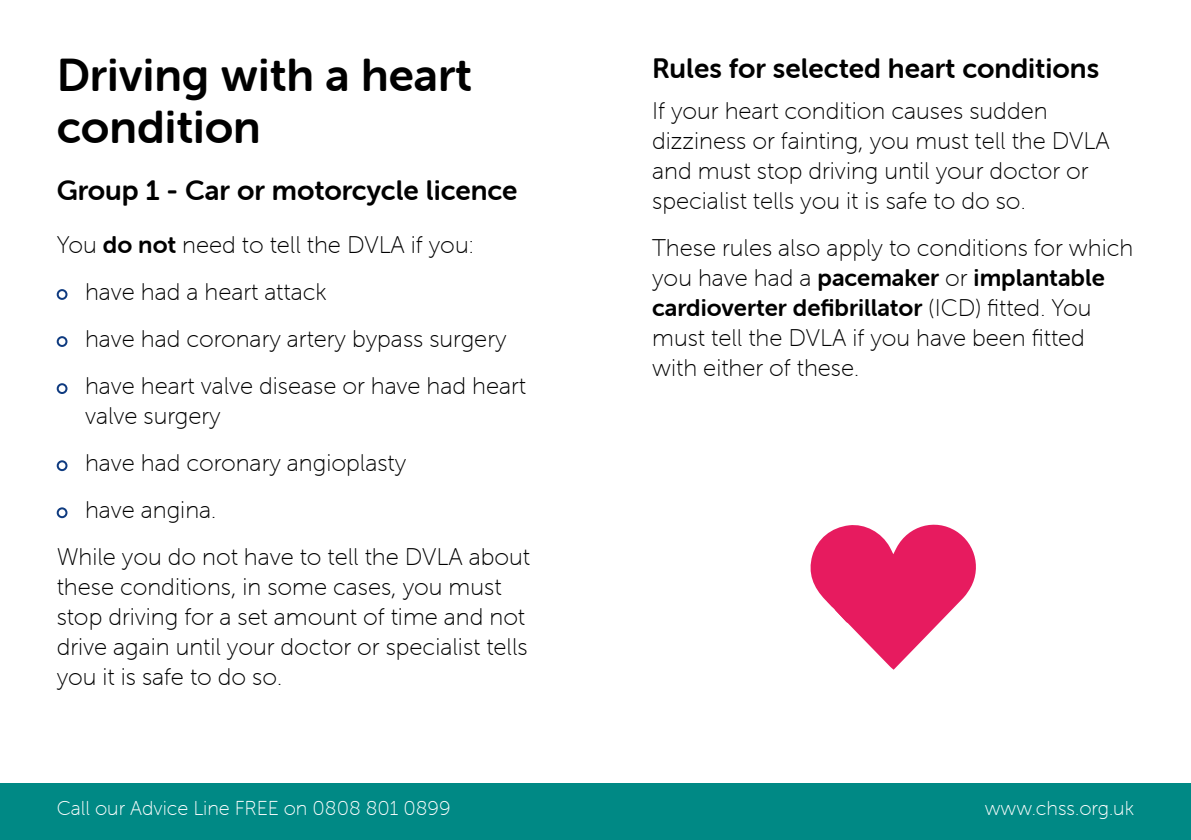
<style>
.page{position:relative;width:1191px;height:840px;background:#fff}
.page>*{position:absolute;margin:0;border:0;box-sizing:border-box;transform-origin:0 0}
.t1{font:46px/52px "Museo Sans Rounded 700";color:#000}
.t2{font:28px "Museo Sans Rounded 700";color:#000}
.t3{font:24px/30px "Museo Sans Rounded 100";color:#000}
.t4{font:24px/30px "Museo Sans Rounded 700";color:#000}
.t5{font:20px "Museo Sans Rounded 100";color:#fff}
.s1{font-family:"Museo Sans Rounded 700"}
.s2{font-family:"Museo Sans Rounded 100"}
</style>
<div class="page">
<div style="left:578px;top:782px;width:613px;height:57px;background:#008985"></div>
<div style="left:0;top:782px;width:612px;height:57px;background:#008985"></div>
<div style="left:57px;top:289px;width:10px;height:11px;border:2px solid #0f3b80;border-radius:50%"></div>
<div style="left:57px;top:336px;width:10px;height:11px;border:2px solid #0f3b80;border-radius:50%"></div>
<div style="left:57px;top:383px;width:10px;height:11px;border:2px solid #0f3b80;border-radius:50%"></div>
<div style="left:57px;top:460px;width:10px;height:11px;border:2px solid #0f3b80;border-radius:50%"></div>
<div style="left:57px;top:507px;width:10px;height:11px;border:2px solid #0f3b80;border-radius:50%"></div>
<svg style="left:810px;top:524px;width:166px;height:145px"></svg>
<h1 class="t1" style="left:57px;top:49px;width:417px">Driving with a heart condition</h1>
<p class="t2" style="left:57px;top:175px;width:462px">Group 1 - Car or motorcycle licence</p>
<p class="t3" style="left:85px;top:221px;width:442px;line-height:47px;text-indent:-28px">You <span class="s1">do not</span> need to tell the DVLA if you: have had a heart attack<br>have had coronary artery bypass surgery have heart valve disease or have had heart</p>
<p class="t3" style="left:85px;top:401px;width:137px">valve surgery</p>
<p class="t3" style="left:85px;top:448px;width:323px">have had coronary angioplasty</p>
<p class="t3" style="left:85px;top:495px;width:133px">have angina.</p>
<p class="t3" style="left:57px;top:542px;width:475px">While you do not have to tell the DVLA about</p>
<p class="t3" style="left:57px;top:572px;width:472px">these conditions, in some cases, you must stop driving for a set amount of time and not drive again until your doctor or specialist tells you it is safe to do so.</p>
<p class="t2" style="left:652px;top:52px;width:448px">Rules for selected heart conditions</p>
<p class="t3" style="left:652px;top:96px;width:459px">If your heart condition causes sudden dizziness or fainting, you must tell the DVLA and must stop driving until your doctor or specialist tells you it is safe to do so.</p>
<p class="t3" style="left:652px;top:233px;width:483px">These rules also apply to conditions for which</p>
<p class="t4" style="left:652px;top:263px;width:454px"><span class="s2">you have had a</span> pacemaker <span class="s2">or</span> implantable cardioverter defibrillator <span class="s2">(ICD) fitted. You</span></p>
<p class="t3" style="left:652px;top:323px;width:434px">must tell the DVLA if you have been fitted with either of these.</p>
<p class="t5" style="left:57px;top:797px;width:395px">Call our Advice Line FREE on 0808 801 0899</p>
<p class="t5" style="left:51px;top:799px;width:343px">Call our Advice Line FREE on 0808 801</p>
<p class="t5" style="left:984px;top:797px;width:151px">www.chss.org.uk</p>
</div>
